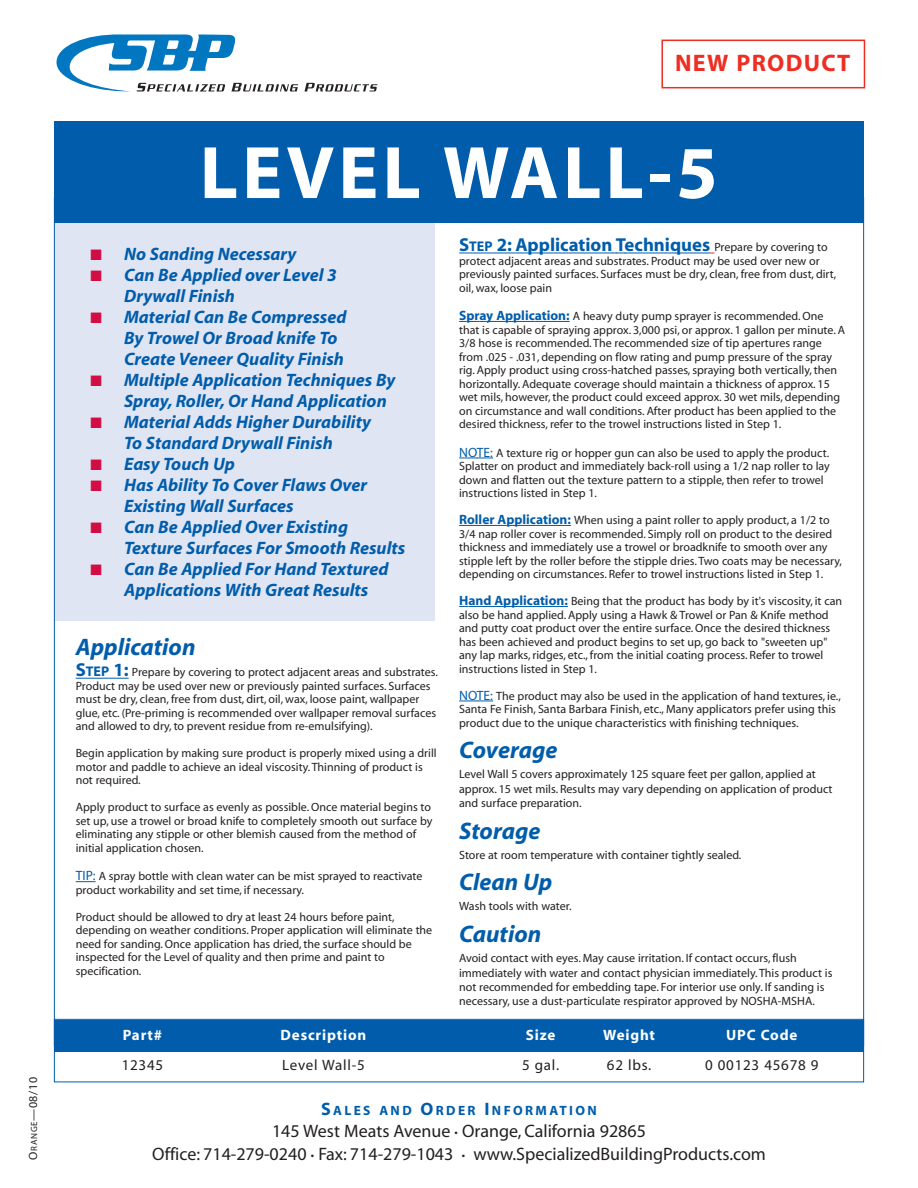
<style>
.page{position:relative;width:918px;height:1188px;background:#fff}
.page>*{position:absolute;margin:0;border:0;box-sizing:border-box;transform-origin:0 0}
.t1{font:700 75px "Myriad";letter-spacing:.055em;color:#fff}
.t2{font:italic 700 24px "Myriad";color:#015dab}
.t3{font:700 24px "Myriad";letter-spacing:.055em;color:#ee2e22}
.t4{font:700 18.75px "Myriad";color:#015dab}
.t5{font:italic 700 18px/21px "Myriad";color:#015dab}
.t6{font:18px/22.5px "Myriad";color:#231f20;text-align:center}
.t7{font:15px "Myriad";letter-spacing:.05em;color:#231f20}
.t8{font:700 15px "Myriad";letter-spacing:.055em;color:#fff}
.t9{font:700 13.5px "Myriad";letter-spacing:.175em;color:#015dab}
.t10{font:12px/13.5px "Myriad";color:#231f20}
.s1{font-size:9px}
.s2{color:#d20d44}
.s3{font-weight:700;font-size:18.75px;color:#015dab}
.s4{font-weight:700;font-size:14.1px;color:#015dab}
.s5{font-size:13.5px;color:#015dab}
.s6{font-size:14.1px}
.s7{font-weight:400;font-size:12px;color:#231f20}
.s8{font-weight:700;font-size:13.5px;color:#015dab}
.s9{font-size:18px}
.s10{font-size:12px}
</style>
<div class="page">
<div style="left:661px;top:40px;width:204px;height:48px;border:2px solid #ee2e22"></div>
<div style="left:54px;top:207px;width:380px;height:414px;background:#e0e5f3"></div>
<svg style="left:459px;top:253px;width:69px;height:1px"></svg>
<hr style="left:528px;top:253px;width:41px;height:1px;background:#015dab">
<hr style="left:579px;top:253px;width:38px;height:1px;background:#015dab">
<hr style="left:625px;top:253px;width:85px;height:1px;background:#015dab">
<svg style="left:459px;top:321px;width:46px;height:1px"></svg>
<hr style="left:505px;top:321px;width:30px;height:1px;background:#015dab">
<svg style="left:535px;top:321px;width:35px;height:1px"></svg>
<svg style="left:459px;top:458px;width:34px;height:1px"></svg>
<hr style="left:459px;top:525px;width:47px;height:1px;background:#015dab">
<hr style="left:506px;top:525px;width:30px;height:1px;background:#015dab">
<svg style="left:536px;top:525px;width:35px;height:1px"></svg>
<hr style="left:468px;top:606px;width:35px;height:1px;background:#015dab">
<hr style="left:503px;top:606px;width:30px;height:1px;background:#015dab">
<svg style="left:533px;top:606px;width:35px;height:1px"></svg>
<svg style="left:459px;top:701px;width:34px;height:1px"></svg>
<svg style="left:57px;top:34px;width:241px;height:57px"></svg>
<svg style="left:304px;top:83px;width:73px;height:8px"></svg>
<div style="left:54px;top:1019px;width:810px;height:63px;border:1px solid #015dab"></div>
<div style="left:54px;top:122px;width:810px;height:101px;background:#015dab"></div>
<div style="left:54px;top:1020px;width:810px;height:32px;background:#015dab"></div>
<svg style="left:76px;top:678px;width:53px;height:1px"></svg>
<svg style="left:76px;top:881px;width:20px;height:1px"></svg>
<p class="t10" style="left:27px;top:1160px;width:84px;rotate:-90deg">O<span class="s1">RANGE</span>—08/10</p>
<h2 class="t3" style="left:675px;top:54px;width:177px">NEW PRODUCT</h2>
<h1 class="t1" style="left:200px;top:145px;width:520px">LEVEL WALL-5</h1>
<h3 class="t5" style="left:90px;top:246px;width:208px"><span class="s2">■</span> No Sanding Necessary</h3>
<h3 class="t5" style="left:124px;top:267px;width:214px;text-indent:-34px"><span class="s2">■</span> Can Be Applied over Level 3<br>Drywall Finish</h3>
<h3 class="t5" style="left:124px;top:309px;width:224px;text-indent:-34px"><span class="s2">■</span> Material Can Be Compressed<br>By Trowel Or Broad knife To<br>Create Veneer Quality Finish</h3>
<h3 class="t5" style="left:124px;top:372px;width:273px;text-indent:-34px"><span class="s2">■</span> Multiple Application Techniques By<br>Spray, Roller, Or Hand Application</h3>
<h3 class="t5" style="left:90px;top:414px;width:282px;text-align:center"><span class="s2">■</span> Material Adds Higher Durability<br>To Standard Drywall Finish</h3>
<h3 class="t5" style="left:90px;top:456px;width:146px"><span class="s2">■</span> Easy Touch Up</h3>
<h3 class="t5" style="left:124px;top:477px;width:245px;text-indent:-34px"><span class="s2">■</span> Has Ability To Cover Flaws Over<br>Existing Wall Surfaces</h3>
<h3 class="t5" style="left:124px;top:519px;width:283px;text-indent:-34px"><span class="s2">■</span> Can Be Applied Over Existing<br>Texture Surfaces For Smooth Results</h3>
<h3 class="t5" style="left:124px;top:561px;width:266px;text-indent:-34px"><span class="s2">■</span> Can Be Applied For Hand Textured<br>Applications With Great Results</h3>
<h2 class="t2" style="left:76px;top:638px;width:121px">Application</h2>
<p class="t10" style="left:76px;top:667px;width:364px"><span class="s3">S</span><span class="s4">TEP</span> <span class="s3">1:</span> Prepare by covering to protect adjacent areas and substrates.<br>Product may be used over new or previously painted surfaces. Surfaces must be dry, clean, free from dust, dirt, oil, wax, loose paint, wallpaper glue, etc. (Pre-priming is recommended over wallpaper removal surfaces and allowed to dry, to prevent residue from re-emulsifying).</p>
<p class="t10" style="left:76px;top:748px;width:362px">Begin application by making sure product is properly mixed using a drill motor and paddle to achieve an ideal viscosity. Thinning of product is not required.</p>
<p class="t10" style="left:76px;top:802px;width:358px">Apply product to surface as evenly as possible. Once material begins to set up, use a trowel or broad knife to completely smooth out surface by eliminating any stipple or other blemish caused from the method of initial application chosen.</p>
<p class="t10" style="left:76px;top:871px;width:348px"><span class="s5">TIP:</span> A spray bottle with clean water can be mist sprayed to reactivate product workability and set time, if necessary.</p>
<p class="t10" style="left:76px;top:911px;width:358px">Product should be allowed to dry at least 24 hours before paint, depending on weather conditions. Proper application will eliminate the need for sanding. Once application has dried, the surface should be inspected for the Level of quality and then prime and paint to specification.</p>
<h3 class="t4" style="left:459px;top:238px;width:370px">S<span class="s6">TEP</span> 2: Application Techniques <span class="s7">Prepare by covering to</span></h3>
<p class="t10" style="left:459px;top:255px;width:379px">protect adjacent areas and substrates. Product may be used over new or previously painted surfaces. Surfaces must be dry, clean, free from dust, dirt, oil, wax, loose pain</p>
<p class="t10" style="left:459px;top:310px;width:387px"><span class="s8">Spray Application:</span> A heavy duty pump sprayer is recommended. One that is capable of spraying approx. 3,000 psi, or approx. 1 gallon per minute. A 3/8 hose is recommended. The recommended size of tip apertures range from .025 - .031, depending on flow rating and pump pressure of the spray rig. Apply product using cross-hatched passes, spraying both vertically, then horizontally. Adequate coverage should maintain a thickness of approx. 15 wet mils, however, the product could exceed approx. 30 wet mils, depending on circumstance and wall conditions. After product has been applied to the desired thickness, refer to the trowel instructions listed in Step 1.</p>
<p class="t10" style="left:459px;top:447px;width:372px"><span class="s5">NOTE:</span> A texture rig or hopper gun can also be used to apply the product.<br>Splatter on product and immediately back-roll using a 1/2 nap roller to lay down and flatten out the texture pattern to a stipple, then refer to trowel instructions listed in Step 1.</p>
<p class="t10" style="left:459px;top:514px;width:384px"><span class="s8">Roller Application:</span> When using a paint roller to apply product, a 1/2 to 3/4 nap roller cover is recommended. Simply roll on product to the desired thickness and immediately use a trowel or broadknife to smooth over any stipple left by the roller before the stipple dries. Two coats may be necessary, depending on circumstances. Refer to trowel instructions listed in Step 1.</p>
<p class="t10" style="left:459px;top:595px;width:385px"><span class="s8">Hand Application:</span> Being that the product has body by it's viscosity, it can also be hand applied. Apply using a Hawk &amp; Trowel or Pan &amp; Knife method and putty coat product over the entire surface. Once the desired thickness has been achieved and product begins to set up, go back to "sweeten up" any lap marks, ridges, etc., from the initial coating process. Refer to trowel instructions listed in Step 1.</p>
<p class="t10" style="left:459px;top:690px;width:383px"><span class="s5">NOTE:</span> The product may also be used in the application of hand textures, ie.,<br>Santa Fe Finish, Santa Barbara Finish, etc., Many applicators prefer using this product due to the unique characteristics with finishing techniques.</p>
<h2 class="t2" style="left:459px;top:741px;width:100px">Coverage</h2>
<p class="t10" style="left:459px;top:768px;width:375px;line-height:14.4px">Level Wall 5 covers approximately 125 square feet per gallon, applied at approx. 15 wet mils. Results may vary depending on application of product and surface preparation.</p>
<h2 class="t2" style="left:459px;top:821px;width:83px">Storage</h2>
<p class="t10" style="left:459px;top:849px;width:284px">Store at room temperature with container tightly sealed.</p>
<h2 class="t2" style="left:459px;top:873px;width:95px">Clean Up</h2>
<p class="t10" style="left:459px;top:901px;width:114px">Wash tools with water.</p>
<h2 class="t2" style="left:459px;top:925px;width:84px">Caution</h2>
<p class="t10" style="left:459px;top:952px;width:375px;line-height:14.4px">Avoid contact with eyes. May cause irritation. If contact occurs, flush immediately with water and contact physician immediately. This product is not recommended for embedding tape. For interior use only. If sanding is necessary, use a dust-particulate respirator approved by NOSHA-MSHA.</p>
<p class="t8" style="left:123px;top:1029px;width:41px">Part#</p>
<p class="t8" style="left:281px;top:1029px;width:87px">Description</p>
<p class="t8" style="left:526px;top:1029px;width:31px">Size</p>
<p class="t8" style="left:603px;top:1029px;width:53px">Weight</p>
<p class="t8" style="left:726px;top:1029px;width:73px">UPC Code</p>
<p class="t7" style="left:122px;top:1059px;width:43px">12345</p>
<p class="t7" style="left:282px;top:1059px;width:84px">Level Wall-5</p>
<p class="t7" style="left:522px;top:1059px;width:39px">5 gal.</p>
<p class="t7" style="left:607px;top:1059px;width:46px">62 lbs.</p>
<p class="t7" style="left:705px;top:1059px;width:115px">0 00123 45678 9</p>
<p class="t9" style="left:321px;top:1105px;width:277px"><span class="s9">S</span>ALES AND <span class="s9">O</span>RDER <span class="s9">I</span>NFORMATION</p>
<h3 class="t6" style="left:152px;top:1121px;width:615px">145 West Meats Avenue <span class="s10">•</span> Orange, California 92865<br>Office: 714-279-0240 <span class="s10">•</span> Fax: 714-279-1043 <span class="s10">•</span> www.SpecializedBuildingProducts.com</h3>
</div>
